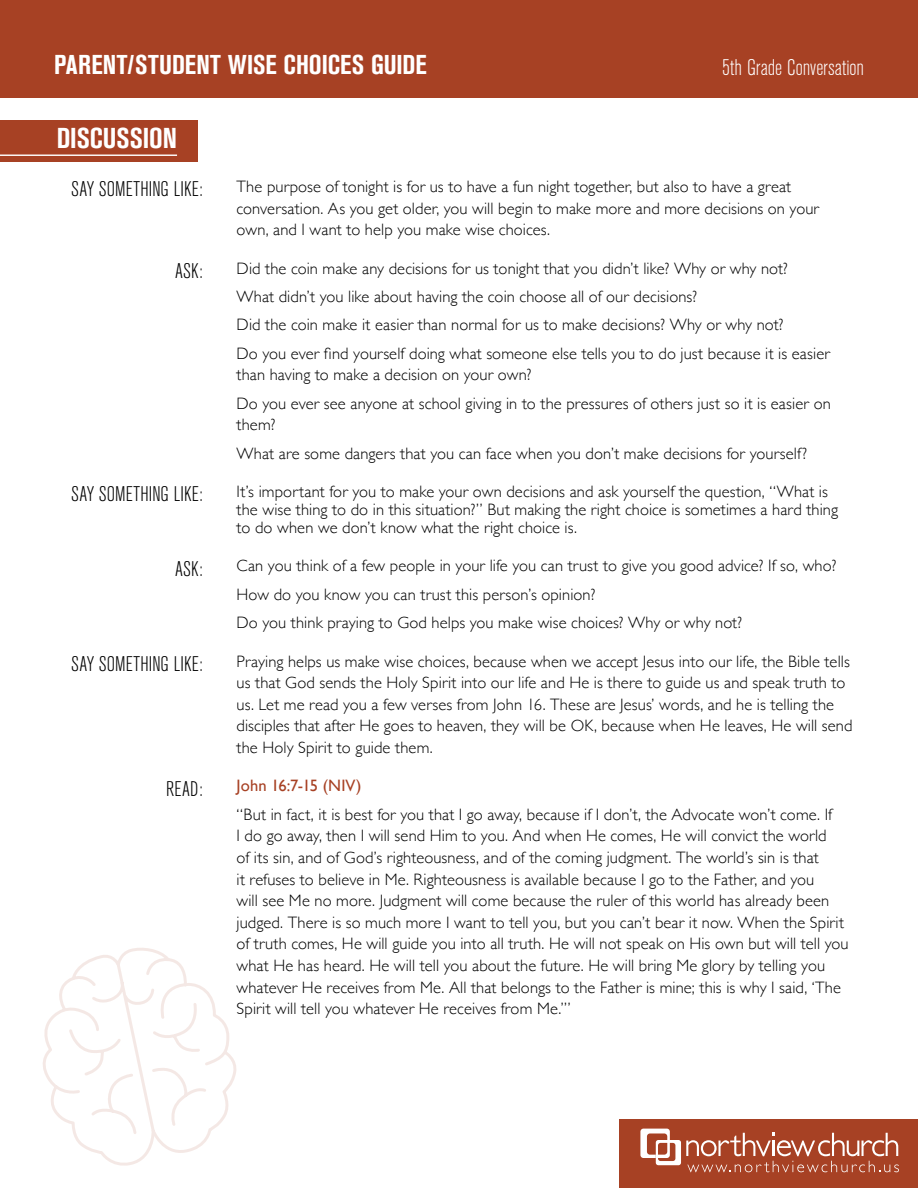
<style>
.page{position:relative;width:918px;height:1188px;background:#fff}
.page>*{position:absolute;margin:0;border:0;box-sizing:border-box;transform-origin:0 0}
.t1{font:700 condensed 28.5px "Akzidenz Grotesk BE";color:#fff}
.t2{font:700 condensed 27px "Akzidenz Grotesk BE";color:#fff}
.t3{font:300 condensed 22.5px "Akzidenz Grotesk BE";color:#fff}
.t4{font:300 condensed 21px "Akzidenz Grotesk BE";letter-spacing:.005em;color:#000}
.t5{font:300 16.5px/21.6px "Gill Sans";letter-spacing:.005em;color:#000}
.t6{font:16.5px "Gill Sans";letter-spacing:.005em;color:#a74124}
</style>
<div class="page">
<div style="left:0;top:0;width:918px;height:98px;background:#a74124"></div>
<div style="left:619px;top:1119px;width:299px;height:69px;background:#a74124"></div>
<svg style="left:640px;top:1129px;width:259px;height:43px"></svg>
<svg style="left:43px;top:948px;width:194px;height:218px"></svg>
<div style="left:0;top:120px;width:197px;height:42px;background:#a74124"></div>
<hr style="left:0;top:155px;width:177px;height:1px;background:#fff">
<h2 class="t2" style="left:54px;top:49px;width:374px">PARENT/STUDENT WISE CHOICES GUIDE</h2>
<h3 class="t3" style="left:722px;top:56px;width:143px">5th Grade Conversation</h3>
<h1 class="t1" style="left:57px;top:122px;width:122px">DISCUSSION</h1>
<p class="t4" style="left:71px;top:178px;width:133px">SAY SOMETHING LIKE:</p>
<p class="t5" style="left:237px;top:175px;width:584px">The purpose of tonight is for us to have a fun night together, but also to have a great conversation. As you get older, you will begin to make more and more decisions on your own, and I want to help you make wise choices.</p>
<p class="t4" style="left:175px;top:260px;width:29px">ASK:</p>
<p class="t5" style="left:237px;top:253px;width:595px;line-height:28.3px">Did the coin make any decisions for us tonight that you didn’t like? Why or why not?<br>What didn’t you like about having the coin choose all of our decisions?<br>Did the coin make it easier than normal for us to make decisions? Why or why not?<br>Do you ever find yourself doing what someone else tells you to do just because it is easier</p>
<p class="t5" style="left:237px;top:360px;width:596px;line-height:28.3px">than having to make a decision on your own?<br>Do you ever see anyone at school giving in to the pressures of others just so it is easier on</p>
<p class="t5" style="left:237px;top:410px;width:572px;line-height:28.3px">them?<br>What are some dangers that you can face when you don’t make decisions for yourself?</p>
<p class="t4" style="left:71px;top:483px;width:133px">SAY SOMETHING LIKE:</p>
<p class="t5" style="left:237px;top:482px;width:603px;line-height:18px">It’s important for you to make your own decisions and ask yourself the question, “What is the wise thing to do in this situation?” But making the right choice is sometimes a hard thing to do when we don’t know what the right choice is.</p>
<p class="t4" style="left:175px;top:557px;width:29px">ASK:</p>
<p class="t5" style="left:237px;top:551px;width:601px;line-height:28.3px">Can you think of a few people in your life you can trust to give you good advice? If so, who?<br>How do you know you can trust this person’s opinion?<br>Do you think praying to God helps you make wise choices? Why or why not?</p>
<p class="t4" style="left:71px;top:652px;width:133px">SAY SOMETHING LIKE:</p>
<p class="t5" style="left:237px;top:650px;width:617px">Praying helps us make wise choices, because when we accept Jesus into our life, the Bible tells us that God sends the Holy Spirit into our life and He is there to guide us and speak truth to us. Let me read you a few verses from John 16. These are Jesus’ words, and he is telling the disciples that after He goes to heaven, they will be OK, because when He leaves, He will send the Holy Spirit to guide them.</p>
<p class="t4" style="left:166px;top:777px;width:38px">READ:</p>
<p class="t6" style="left:237px;top:776px;width:127px">John 16:7-15 (NIV)</p>
<p class="t5" style="left:237px;top:803px;width:614px">“But in fact, it is best for you that I go away, because if I don’t, the Advocate won’t come. If<br>I do go away, then I will send Him to you. And when He comes, He will convict the world<br>of its sin, and of God’s righteousness, and of the coming judgment. The world’s sin is that<br>it refuses to believe in Me. Righteousness is available because I go to the Father, and you<br>will see Me no more. Judgment will come because the ruler of this world has already been judged. There is so much more I want to tell you, but you can’t bear it now. When the Spirit of truth comes, He will guide you into all truth. He will not speak on His own but will tell you what He has heard. He will tell you about the future. He will bring Me glory by telling you whatever He receives from Me. All that belongs to the Father is mine; this is why I said, ‘The Spirit will tell you whatever He receives from Me.’”</p>
</div>
